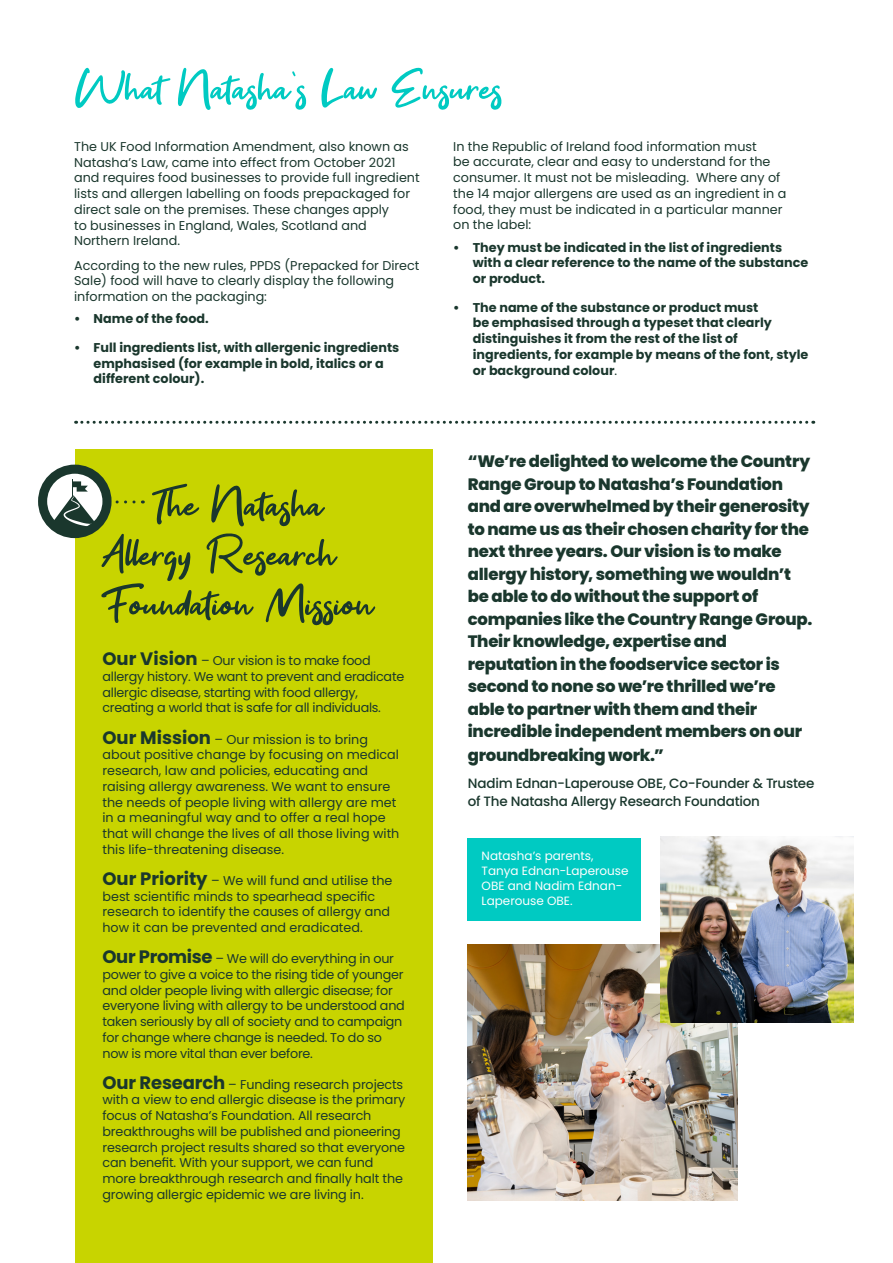
<style>
.page{position:relative;width:893px;height:1263px;background:#fff}
.page>*{position:absolute;margin:0;border:0;box-sizing:border-box;transform-origin:0 0}
.t1{font:52.5px/49.5px "Get Show";color:#1a372d}
.t2{font:52.5px "Get Show";color:#00cac2}
.t3{font:800 16.5px/22.5px "Poppins";letter-spacing:-.015em;color:#1a372d}
.t4{font:500 13.5px/18px "Poppins";letter-spacing:-.015em;color:#1a372d}
.t5{font:12.75px/15.8px "Poppins";color:#1a372d}
.t6{font:12.75px/15.8px "Poppins";letter-spacing:-.02em;color:#1a372d}
.t7{font:700 12.75px/15.8px "Poppins";color:#1a372d}
.t8{font:12px/15px "Poppins";color:#fff}
.s1{font-weight:700;font-size:18px}
.s2{font-weight:400}
</style>
<div class="page">
<svg style="left:76px;top:421px;width:731px;height:3px"></svg>
<div style="left:75px;top:450px;width:358px;height:813px;background:#c8d400"></div>
<svg style="left:115px;top:500px;width:19px;height:3px"></svg>
<svg style="left:43px;top:469px;width:64px;height:64px"></svg>
<div style="left:38px;top:465px;width:74px;height:73px;border:9px solid #1a372d;border-radius:50%"></div>
<svg style="left:52px;top:479px;width:42px;height:51px"></svg>
<img style="left:468px;top:945px;width:269px;height:256px">
<img style="left:660px;top:837px;width:194px;height:186px">
<div style="left:468px;top:838px;width:173px;height:82px;background:#00cac2"></div>
<h1 class="t2" style="left:75px;top:59px;width:429px">What Natasha’s Law Ensures</h1>
<p class="t5" style="left:74px;top:138px;width:347px">The UK Food Information Amendment, also known as Natasha’s Law, came into effect from October 2021 and requires food businesses to provide full ingredient lists and allergen labelling on foods prepackaged for direct sale on the premises. These changes apply<br>to businesses in England, Wales, Scotland and Northern Ireland.</p>
<p class="t5" style="left:74px;top:257px;width:347px">According to the new rules, PPDS (Prepacked for Direct<br>Sale) food will have to clearly display the following information on the packaging:</p>
<p class="t7" style="left:74px;top:311px;width:136px">• Name of the food.</p>
<p class="t7" style="left:94px;top:339px;width:307px;text-indent:-19px">• Full ingredients list, with allergenic ingredients emphasised (for example in bold, italics or a different colour).</p>
<h1 class="t1" style="left:101px;top:480px;width:274px;text-indent:51px">The Natasha<br>Allergy Research<br>Foundation Mission</h1>
<p class="t6" style="left:102px;top:653px;width:303px"><span class="s1">Our Vision</span> – Our vision is to make food allergy history. We want to prevent and eradicate allergic disease, starting with food allergy, creating a world that is safe for all individuals.</p>
<p class="t5" style="left:102px;top:731px;width:298px"><span class="s1">Our Mission</span> – Our mission is to bring about positive change by focusing on medical research, law and policies, educating and raising allergy awareness. We want to ensure the needs of people living with allergy are met in a meaningful way and to offer a real hope that will change the lives of all those living with this life-threatening disease.</p>
<p class="t5" style="left:102px;top:872px;width:291px"><span class="s1">Our Priority</span> – We will fund and utilise the best scientific minds to spearhead specific research to identify the causes of allergy and how it can be prevented and eradicated.</p>
<p class="t6" style="left:102px;top:951px;width:304px"><span class="s1">Our Promise</span> – We will do everything in our power to give a voice to the rising tide of younger and older people living with allergic disease; for everyone living with allergy to be understood and taken seriously by all of society and to campaign for change where change is needed. To do so now is more vital than ever before.</p>
<p class="t5" style="left:102px;top:1076px;width:304px"><span class="s1">Our Research</span> – Funding research projects with a view to end allergic disease is the primary focus of Natasha’s Foundation. All research breakthroughs will be published and pioneering research project results shared so that everyone can benefit. With your support, we can fund more breakthrough research and finally halt the growing allergic epidemic we are living in.</p>
<p class="t5" style="left:453px;top:138px;width:335px">In the Republic of Ireland food information must<br>be accurate, clear and easy to understand for the consumer. It must not be misleading. Where any of the 14 major allergens are used as an ingredient in a food, they must be indicated in a particular manner on the label:</p>
<p class="t7" style="left:473px;top:239px;width:337px;text-indent:-19px">• They must be indicated in the list of ingredients with a clear reference to the name of the substance or product.</p>
<p class="t7" style="left:473px;top:299px;width:337px;text-indent:-19px">• The name of the substance or product must<br>be emphasised through a typeset that clearly distinguishes it from the rest of the list of ingredients, for example by means of the font, style or background colour<span class="s2">.</span></p>
<p class="t3" style="left:468px;top:450px;width:346px">“We’re delighted to welcome the Country Range Group to Natasha’s Foundation and are overwhelmed by their generosity to name us as their chosen charity for the next three years. Our vision is to make allergy history, something we wouldn’t be able to do without the support of companies like the Country Range Group.<br>Their knowledge, expertise and reputation in the foodservice sector is second to none so we’re thrilled we’re able to partner with them and their incredible independent members on our</p>
<p class="t3" style="left:468px;top:744px;width:198px">groundbreaking work.”</p>
<p class="t4" style="left:468px;top:774px;width:348px">Nadim Ednan-Laperouse OBE, Co-Founder &amp; Trustee of The Natasha Allergy Research Foundation</p>
<p class="t8" style="left:482px;top:849px;width:149px">Natasha’s parents,<br>Tanya Ednan-Laperouse<br>OBE and Nadim Ednan-<br>Laperouse OBE.</p>
</div>
